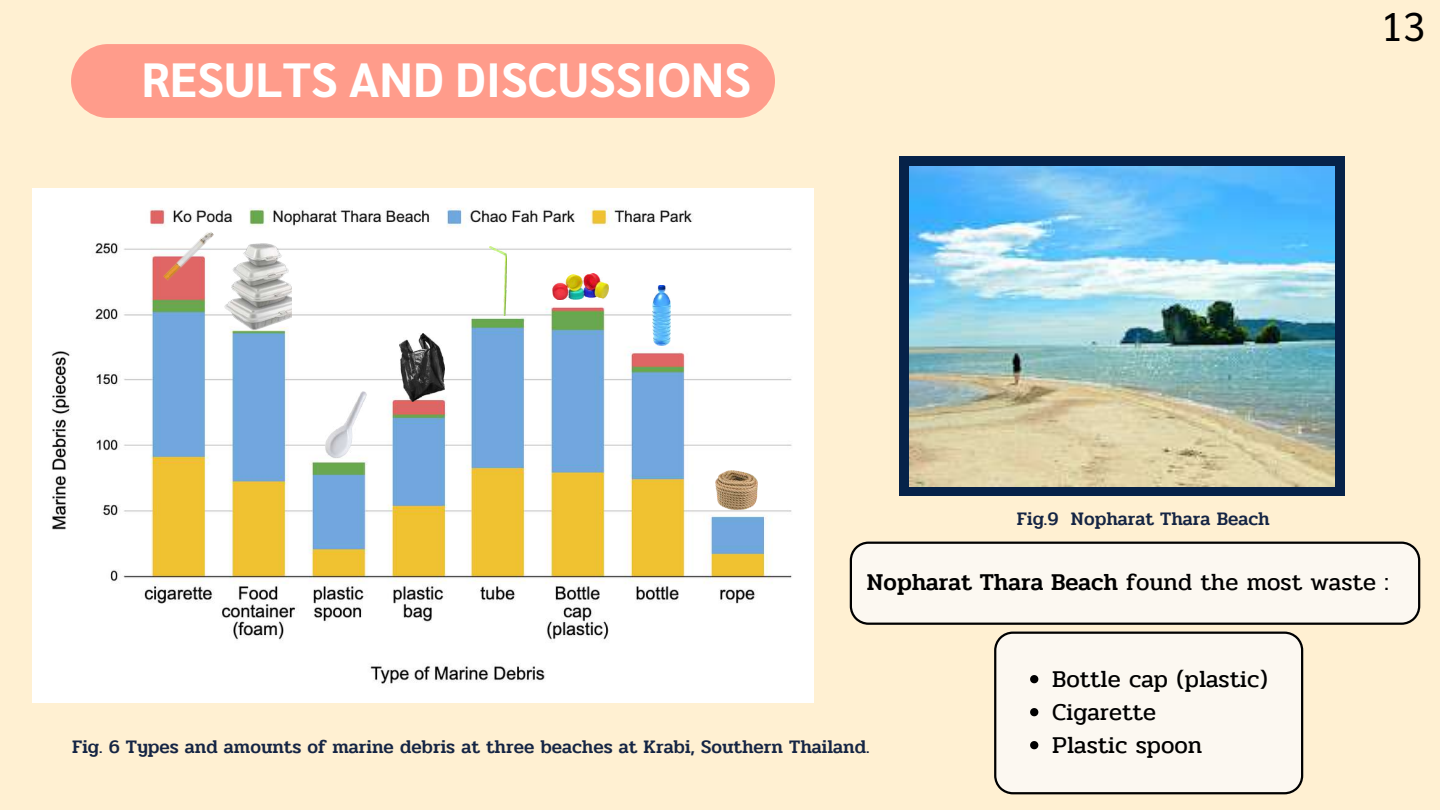
<style>
.page{position:relative;width:1440px;height:810px;background:#fff0d2}
.page>*{position:absolute;margin:0;border:0;box-sizing:border-box;transform-origin:0 0}
.t1{font:700 48px "Sarabun";color:#fff}
.t2{font:40px "Sarabun";color:#000}
.t3{font:24px/33px "Pridi";color:#000}
.t4{font:500 24px "Pridi";color:#000}
.t5{font:500 19px "Pridi";color:#152544}
.s1{font-weight:400}
</style>
<div class="page">
<div style="left:71px;top:44px;width:704px;height:74px;background:#ff9c8b;border-radius:37px"></div>
<img style="left:32px;top:189px;width:782px;height:513px">
<img style="left:163px;top:230px;width:51px;height:51px">
<img style="left:224px;top:240px;width:68px;height:93px">
<img style="left:322px;top:391px;width:47px;height:68px">
<img style="left:400px;top:333px;width:45px;height:68px">
<img style="left:490px;top:246px;width:16px;height:69px">
<img style="left:552px;top:273px;width:56px;height:27px">
<img style="left:653px;top:286px;width:18px;height:60px">
<img style="left:716px;top:470px;width:42px;height:40px">
<div style="left:994px;top:632px;width:309px;height:162px;background:#fcf8f1"></div>
<svg style="left:1030px;top:675px;width:8px;height:8px"></svg>
<svg style="left:1030px;top:708px;width:8px;height:8px"></svg>
<svg style="left:1030px;top:741px;width:8px;height:8px"></svg>
<svg style="left:850px;top:542px;width:570px;height:83px"></svg>
<svg style="left:900px;top:157px;width:444px;height:339px"></svg>
<img style="left:910px;top:167px;width:424px;height:319px">
<h1 class="t1" style="left:141px;top:46px;width:611px">RESULTS AND DISCUSSIONS</h1>
<h2 class="t2" style="left:1381px;top:-2px;width:45px">13</h2>
<p class="t5" style="left:1017px;top:505px;width:255px">Fig.9 Nopharat Thara Beach</p>
<p class="t4" style="left:867px;top:564px;width:523px">Nopharat Thara Beach <span class="s1">found the most waste :</span></p>
<p class="t5" style="left:72px;top:732px;width:799px">Fig. 6 Types and amounts of marine debris at three beaches at Krabi, Southern Thailand.</p>
<p class="t3" style="left:1052px;top:663px;width:217px">Bottle cap (plastic)<br>Cigarette<br>Plastic spoon</p>
</div>
